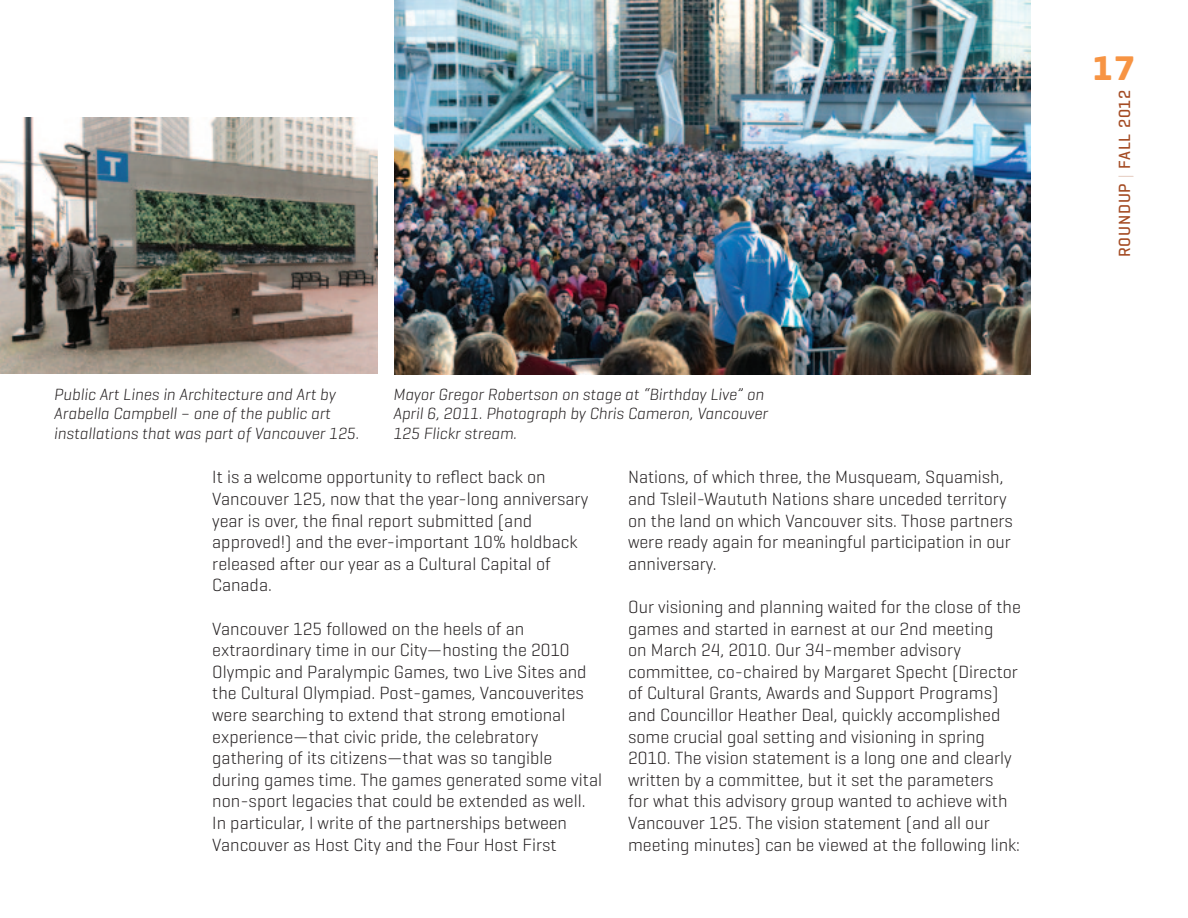
<style>
.page{position:relative;width:1188px;height:918px;background:#fff}
.page>*{position:absolute;margin:0;border:0;box-sizing:border-box;transform-origin:0 0}
.t1{font:700 34.8px "Geogrotesque";color:#f79443}
.t2{font:300 18px/21.6px "Geogrotesque";color:#231f20}
.t3{font:italic 300 16.5px/19.8px "Geogrotesque";color:#231f20}
.t4{font:500 16.5px "Geogrotesque";letter-spacing:.05em;color:#a44b23}
.s1{font-weight:100}
</style>
<div class="page">
<img style="left:394px;top:0;width:636px;height:375px">
<img style="left:0;top:118px;width:378px;height:256px">
<p class="t3" style="left:54px;top:384px;width:306px">Public Art Lines in Architecture and Art by<br>Arabella Campbell – one of the public art installations that was part of Vancouver 125.</p>
<p class="t3" style="left:393px;top:384px;width:376px">Mayor Gregor Robertson on stage at “Birthday Live” on<br>April 6, 2011. Photograph by Chris Cameron, Vancouver<br>125 Flickr stream.</p>
<p class="t2" style="left:212px;top:466px;width:378px">It is a welcome opportunity to reflect back on Vancouver 125, now that the year-long anniversary year is over, the final report submitted (and approved!) and the ever-important 10% holdback released after our year as a Cultural Capital of Canada.</p>
<p class="t2" style="left:212px;top:617px;width:391px">Vancouver 125 followed on the heels of an extraordinary time in our City—hosting the 2010<br>Olympic and Paralympic Games, two Live Sites and the Cultural Olympiad. Post-games, Vancouverites were searching to extend that strong emotional experience—that civic pride, the celebratory gathering of its citizens—that was so tangible during games time. The games generated some vital non-sport legacies that could be extended as well.<br>In particular, I write of the partnerships between Vancouver as Host City and the Four Host First</p>
<p class="t2" style="left:628px;top:466px;width:386px">Nations, of which three, the Musqueam, Squamish, and Tsleil-Waututh Nations share unceded territory on the land on which Vancouver sits. Those partners were ready again for meaningful participation in our anniversary.</p>
<p class="t2" style="left:628px;top:595px;width:394px">Our visioning and planning waited for the close of the games and started in earnest at our 2nd meeting<br>on March 24, 2010. Our 34-member advisory committee, co-chaired by Margaret Specht (Director of Cultural Grants, Awards and Support Programs) and Councillor Heather Deal, quickly accomplished some crucial goal setting and visioning in spring 2010. The vision statement is a long one and clearly written by a committee, but it set the parameters<br>for what this advisory group wanted to achieve with Vancouver 125. The vision statement (and all our meeting minutes) can be viewed at the following link:</p>
<h1 class="t1" style="left:1093px;top:47px;width:43px">17</h1>
<p class="t4" style="left:1114px;top:257px;width:169px;rotate:-90deg">ROUNDUP <span class="s1">|</span> FALL 2012</p>
</div>
